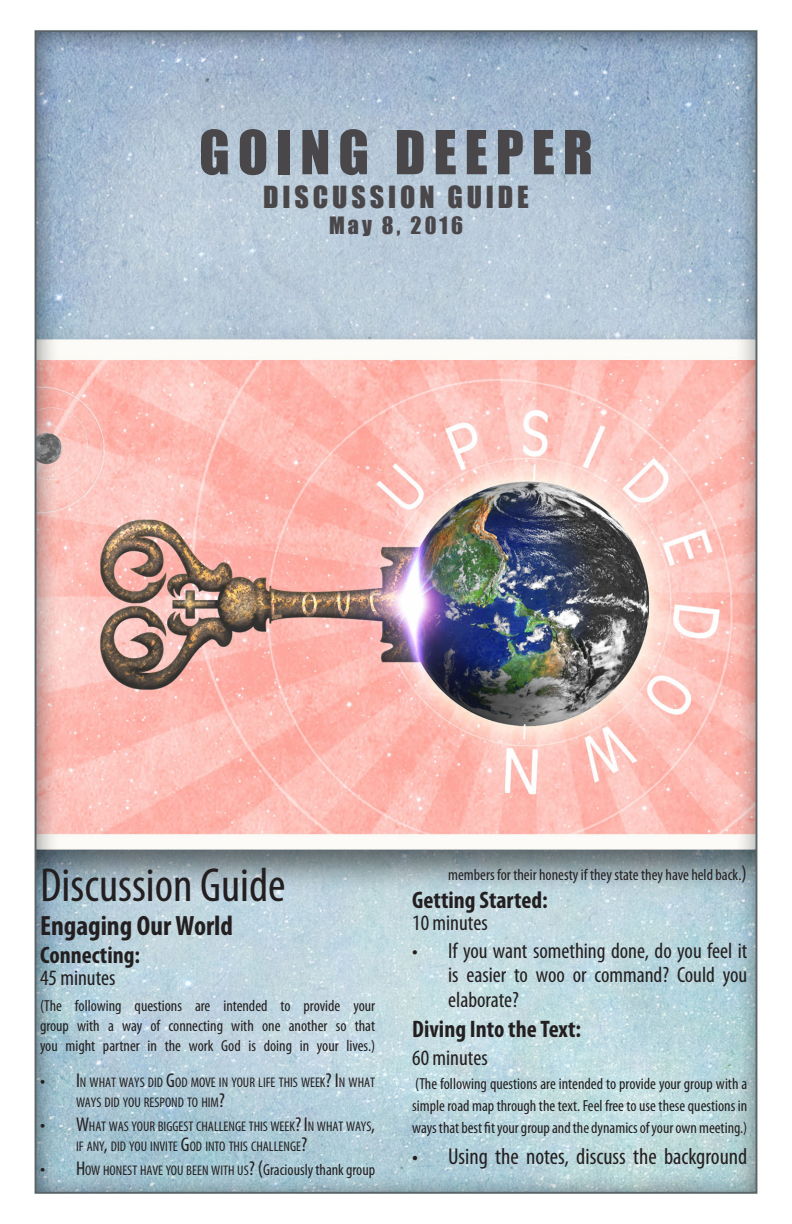
<style>
.page{position:relative;width:792px;height:1224px;background:#fff}
.page>*{position:absolute;margin:0;border:0;box-sizing:border-box;transform-origin:0 0}
.t1{font:56px "Impact";letter-spacing:.14em;color:#4a474a}
.t2{font:condensed 48px "Myriad Pro";color:#231f20}
.t3{font:700 condensed 28px "Myriad Pro";color:#231f20}
.t4{font:28px "Impact";letter-spacing:.14em;color:#4a474a}
.t5{font:700 condensed 24px "Myriad Pro";color:#231f20}
.t6{font:condensed 23px "Myriad Pro";color:#231f20}
.t7{font:condensed 22px/24.4px "Myriad Pro";color:#231f20;text-align:justify}
.t8{font:22px "Impact";letter-spacing:.14em;color:#4a474a}
.t9{font:condensed 16px/20px "Myriad Pro";color:#231f20;text-align:justify}
.t10{font:condensed 14px/20px "Myriad Pro";color:#231f20}
.s1{font-size:20px}
.s2{font-size:21px}
.s3{font-size:16px}
</style>
<div class="page">
<img style="left:34px;top:30px;width:724px;height:1164px">
<p class="t1" style="left:199px;top:109px;width:395px">GOING DEEPER</p>
<p class="t4" style="left:263px;top:175px;width:267px">DISCUSSION GUIDE</p>
<p class="t8" style="left:329px;top:209px;width:135px">May 8, 2016</p>
<p class="t2" style="left:40px;top:856px;width:247px">Discussion Guide</p>
<p class="t3" style="left:40px;top:908px;width:195px">Engaging Our World</p>
<p class="t5" style="left:40px;top:940px;width:102px">Connecting:</p>
<p class="t7" style="left:40px;top:965px;width:77px">45 minutes</p>
<p class="t9" style="left:40px;top:995px;width:337px">(The following questions are intended to provide your group with a way of connecting with one another so that you might partner in the work God is doing in your lives.)</p>
<p class="t10" style="left:76px;top:1072px;width:301px;text-indent:-36px"><span class="s1">• I</span>N WHAT WAYS DID <span class="s1">G</span>OD MOVE IN YOUR LIFE THIS WEEK<span class="s1">? I</span>N WHAT<br>WAYS DID YOU RESPOND TO HIM<span class="s1">?</span></p>
<p class="t10" style="left:76px;top:1116px;width:301px;text-indent:-36px"><span class="s1">• W</span>HAT WAS YOUR BIGGEST CHALLENGE THIS WEEK<span class="s1">?I</span>N WHAT WAYS<span class="s1">,<br></span>IF ANY<span class="s1">,</span> DID YOU INVITE <span class="s1">G</span>OD INTO THIS CHALLENGE<span class="s1">?</span></p>
<p class="t10" style="left:40px;top:1160px;width:337px"><span class="s1">• H</span>OW HONEST HAVE YOU BEEN WITH US<span class="s1">?</span> <span class="s2">(</span><span class="s3">Graciously thank group</span></p>
<p class="t9" style="left:448px;top:865px;width:300px">members for their honesty if they state they have held back.<span class="s2">)</span></p>
<p class="t5" style="left:412px;top:885px;width:137px">Getting Started:</p>
<p class="t7" style="left:412px;top:911px;width:77px">10 minutes</p>
<p class="t7" style="left:448px;top:939px;width:301px;text-indent:-36px">• If you want something done, do you feel it is easier to woo or command? Could you elaborate?</p>
<p class="t5" style="left:412px;top:1014px;width:170px">Diving Into the Text:</p>
<p class="t7" style="left:412px;top:1046px;width:77px">60 minutes</p>
<p class="t9" style="left:412px;top:1073px;width:337px;line-height:22px">(The following questions are intended to provide your group with a simple road map through the text. Feel free to use these questions in ways that best fit your group and the dynamics of your own meeting.)</p>
<p class="t6" style="left:412px;top:1143px;width:337px">• Using the notes, discuss the background</p>
</div>
